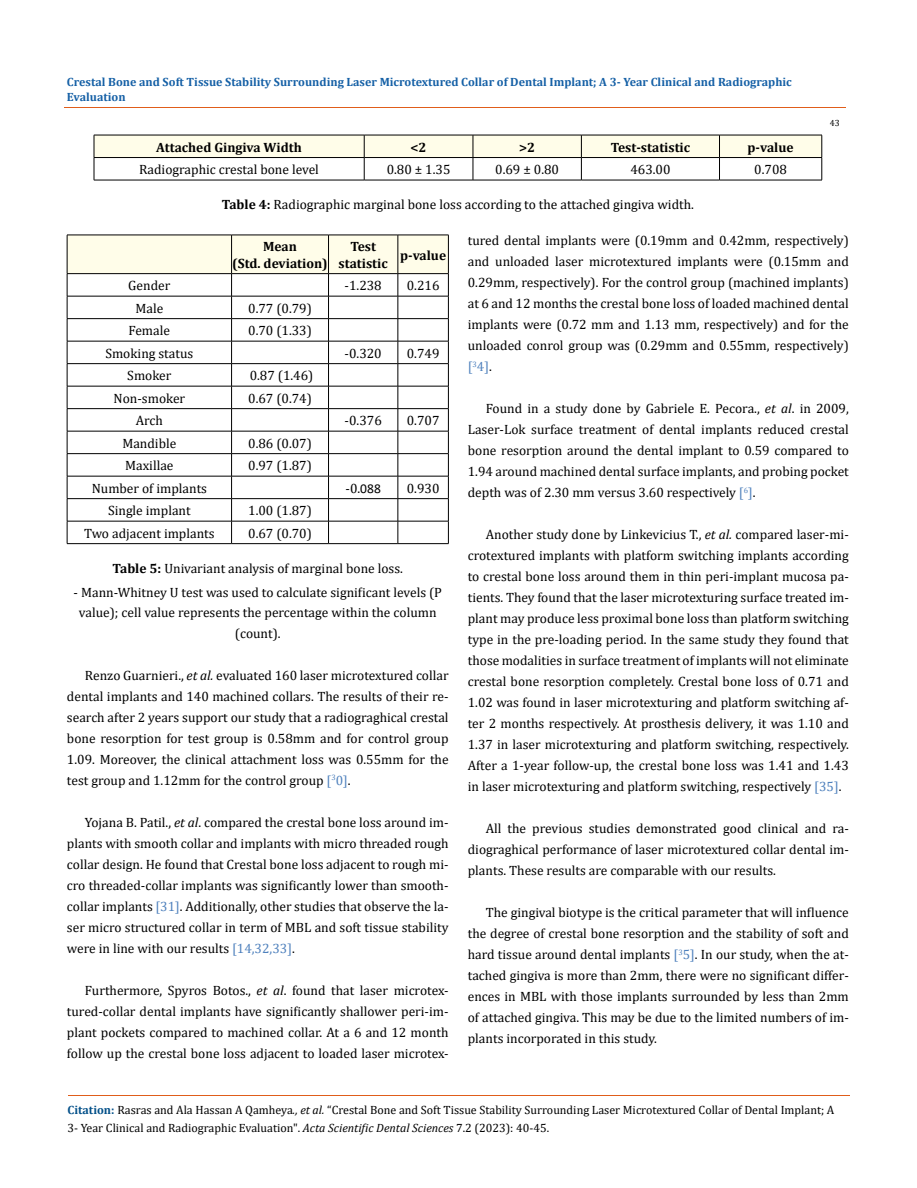
<style>
.page{position:relative;width:917px;height:1188px;background:#fff}
.page>*{position:absolute;margin:0;border:0;box-sizing:border-box;transform-origin:0 0}
.t1{font:13.5px/21px "Cambria";color:#000;text-align:justify}
.t2{font:700 13.5px/16.2px "Cambria";color:#000;text-align:center}
.t3{font:12px/18px "Cambria";color:#000}
.t4{font:700 12px/15px "Cambria";color:#1560a6}
.t5{font:9px "Cambria";color:#000}
.s1{font-weight:700}
.s2{font-family:"Calibri"}
.s3{font-style:italic}
.s4{color:#4f81bd}
.s5{font-weight:700;color:#035089}
</style>
<div class="page">
<svg style="left:94px;top:135px;width:728px;height:45px"></svg>
<hr style="left:94px;top:180px;width:270px;height:1px;background:#000">
<hr style="left:364px;top:180px;width:109px;height:1px;background:#000">
<hr style="left:473px;top:180px;width:108px;height:1px;background:#000">
<hr style="left:581px;top:180px;width:138px;height:1px;background:#000">
<hr style="left:719px;top:180px;width:103px;height:1px;background:#000">
<svg style="left:67px;top:235px;width:382px;height:308px"></svg>
<hr style="left:67px;top:543px;width:164px;height:1px;background:#000">
<hr style="left:231px;top:543px;width:97px;height:1px;background:#000">
<hr style="left:328px;top:543px;width:70px;height:1px;background:#000">
<hr style="left:398px;top:543px;width:50px;height:1px;background:#000">
<hr style="left:64px;top:108px;width:781px;height:1px;background:#e05d1a">
<hr style="left:68px;top:1096px;width:781px;height:1px;background:#e05d1a">
<p class="t4" style="left:67px;top:74px;width:726px">Crestal Bone and Soft Tissue Stability Surrounding Laser Microtextured Collar of Dental Implant; A 3- Year Clinical and Radiographic<br>Evaluation</p>
<p class="t5" style="left:829px;top:118px;width:11px">43</p>
<p class="t2" style="left:156px;top:138px;width:147px">Attached Gingiva Width</p>
<p class="t2" style="left:410px;top:138px;width:17px">&lt;2</p>
<p class="t2" style="left:519px;top:138px;width:17px">&gt;2</p>
<p class="t2" style="left:610px;top:138px;width:81px">Test-statistic</p>
<p class="t2" style="left:747px;top:138px;width:48px">p-value</p>
<p class="t1" style="left:139px;top:159px;width:181px">Radiographic crestal bone level</p>
<p class="t1" style="left:386px;top:159px;width:65px">0.80 ± 1.35</p>
<p class="t1" style="left:495px;top:159px;width:65px">0.69 ± 0.80</p>
<p class="t1" style="left:630px;top:159px;width:42px">463.00</p>
<p class="t1" style="left:754px;top:159px;width:34px">0.708</p>
<p class="t1" style="left:222px;top:194px;width:473px"><span class="s1">Table 4:</span> Radiographic marginal bone loss according to the attached gingiva width.</p>
<p class="t2" style="left:232px;top:238px;width:97px">Mean<br>(Std. deviation)</p>
<p class="t2" style="left:338px;top:238px;width:51px">Test statistic</p>
<p class="t2" style="left:400px;top:246px;width:48px">p-value</p>
<p class="t1" style="left:128px;top:275px;width:44px">Gender</p>
<p class="t1" style="left:344px;top:275px;width:39px">-1.238</p>
<p class="t1" style="left:407px;top:275px;width:34px">0.216</p>
<p class="t1" style="left:135px;top:297px;width:29px">Male</p>
<p class="t1" style="left:248px;top:297px;width:65px">0.77 (0.79)</p>
<p class="t1" style="left:129px;top:320px;width:43px">Female</p>
<p class="t1" style="left:248px;top:320px;width:65px">0.70 (1.33)</p>
<p class="t1" style="left:105px;top:342px;width:89px">Smoking status</p>
<p class="t1" style="left:344px;top:342px;width:39px">-0.320</p>
<p class="t1" style="left:407px;top:342px;width:34px">0.749</p>
<p class="t1" style="left:127px;top:365px;width:46px">Smoker</p>
<p class="t1" style="left:250px;top:365px;width:65px">0.87 (1.46)</p>
<p class="t1" style="left:114px;top:388px;width:73px">Non-smoker</p>
<p class="t1" style="left:248px;top:388px;width:65px">0.67 (0.74)</p>
<p class="t1" style="left:136px;top:410px;width:29px">Arch</p>
<p class="t1" style="left:344px;top:410px;width:39px">-0.376</p>
<p class="t1" style="left:407px;top:410px;width:34px">0.707</p>
<p class="t1" style="left:122px;top:433px;width:55px">Mandible</p>
<p class="t1" style="left:248px;top:433px;width:65px">0.86 (0.07)</p>
<p class="t1" style="left:125px;top:455px;width:50px">Maxillae</p>
<p class="t1" style="left:248px;top:455px;width:65px">0.97 (1.87)</p>
<p class="t1" style="left:92px;top:478px;width:117px">Number of implants</p>
<p class="t1" style="left:345px;top:478px;width:37px">-0.<span class="s2">088</span></p>
<p class="t1" style="left:407px;top:478px;width:34px">0.930</p>
<p class="t1" style="left:108px;top:500px;width:84px">Single implant</p>
<p class="t1" style="left:248px;top:500px;width:65px">1.00 (1.87)</p>
<p class="t1" style="left:84px;top:523px;width:132px">Two adjacent implants</p>
<p class="t1" style="left:248px;top:523px;width:65px">0.67 (0.70)</p>
<p class="t1" style="left:112px;top:558px;width:292px"><span class="s1">Table 5:</span> Univariant analysis of marginal bone loss.</p>
<p class="t1" style="left:74px;top:582px;width:370px;line-height:20.2px;text-align:center">- Mann-Whitney U test was used to calculate significant levels (P value); cell value represents the percentage within the column (count).</p>
<p class="t1" style="left:67px;top:665px;width:383px;text-indent:18px">Renzo Guarnieri., <span class="s3">et al.</span> evaluated 160 laser microtextured collar dental implants and 140 machined collars. The results of their re&shy;search after 2 years support our study that a radiograghical crestal bone resorption for test group is 0.58mm and for control group 1.09. Moreover, the clinical attachment loss was 0.55mm for the test group and 1.12mm for the control group <span class="s4">[</span><sup>3</sup><span class="s4">0]</span>.</p>
<p class="t1" style="left:67px;top:812px;width:383px;text-indent:18px">Yojana B. Patil., <span class="s3">et al</span>. compared the crestal bone loss around im&shy;plants with smooth collar and implants with micro threaded rough collar design. He found that Crestal bone loss adjacent to rough mi&shy;cro threaded-collar implants was significantly lower than smooth&shy;collar implants <span class="s4">[31]</span>. Additionally, other studies that observe the la&shy;ser micro structured collar in term of MBL and soft tissue stability were in line with our results <span class="s4">[14,32,33]</span>.</p>
<p class="t1" style="left:67px;top:980px;width:383px;text-indent:18px">Furthermore, Spyros Botos., <span class="s3">et al</span>. found that laser microtex&shy;tured-collar dental implants have significantly shallower peri-im&shy;plant pockets compared to machined collar. At a 6 and 12 month follow up the crestal bone loss adjacent to loaded laser microtex-</p>
<p class="t1" style="left:468px;top:230px;width:382px">tured dental implants were (0.19mm and 0.42mm, respectively) and unloaded laser microtextured implants were (0.15mm and 0.29mm, respectively). For the control group (machined implants) at 6 and 12 months the crestal bone loss of loaded machined dental implants were (0.72 mm and 1.13 mm, respectively) and for the unloaded conrol group was (0.29mm and 0.55mm, respectively) <span class="s4">[</span><sup>3</sup><span class="s4">4]</span>.</p>
<p class="t1" style="left:468px;top:398px;width:382px;text-indent:18px">Found in a study done by Gabriele E. Pecora., <span class="s3">et al</span>. in 2009, Laser-Lok surface treatment of dental implants reduced crestal bone resorption around the dental implant to 0.59 compared to 1.94 around machined dental surface implants, and probing pocket depth was of 2.30 mm versus 3.60 respectively <span class="s4">[</span><sup>6</sup><span class="s4">]</span>.</p>
<p class="t1" style="left:468px;top:524px;width:382px;text-indent:18px">Another study done by Linkevicius T., <span class="s3">et al.</span> compared laser-mi&shy;crotextured implants with platform switching implants according to crestal bone loss around them in thin peri-implant mucosa pa&shy;tients. They found that the laser microtexturing surface treated im&shy;plant may produce less proximal bone loss than platform switching type in the pre-loading period. In the same study they found that those modalities in surface treatment of implants will not eliminate crestal bone resorption completely. Crestal bone loss of 0.71 and 1.02 was found in laser microtexturing and platform switching af&shy;ter 2 months respectively. At prosthesis delivery, it was 1.10 and 1.37 in laser microtexturing and platform switching, respectively.<br>After a 1-year follow-up, the crestal bone loss was 1.41 and 1.43 in laser microtexturing and platform switching, respectively <span class="s4">[35]</span>.</p>
<p class="t1" style="left:468px;top:818px;width:382px;text-indent:18px">All the previous studies demonstrated good clinical and ra&shy;diograghical performance of laser microtextured collar dental im&shy;plants. These results are comparable with our results.</p>
<p class="t1" style="left:468px;top:902px;width:382px;text-indent:18px">The gingival biotype is the critical parameter that will influence the degree of crestal bone resorption and the stability of soft and hard tissue around dental implants <span class="s4">[</span><sup>3</sup><span class="s4">5]</span>. In our study, when the at&shy;tached gingiva is more than 2mm, there were no significant differ&shy;ences in MBL with those implants surrounded by less than 2mm of attached gingiva. This may be due to the limited numbers of im&shy;plants incorporated in this study.</p>
<p class="t3" style="left:67px;top:1101px;width:768px"><span class="s5">Citation:</span> Rasras and Ala Hassan A Qamheya<span class="s3">., et al.</span> “Crestal Bone and Soft Tissue Stability Surrounding Laser Microtextured Collar of Dental Implant; A<br>3- Year Clinical and Radiographic Evaluation". <span class="s3">Acta Scientific Dental Sciences</span> 7.2 (2023): 40-45.</p>
</div>
